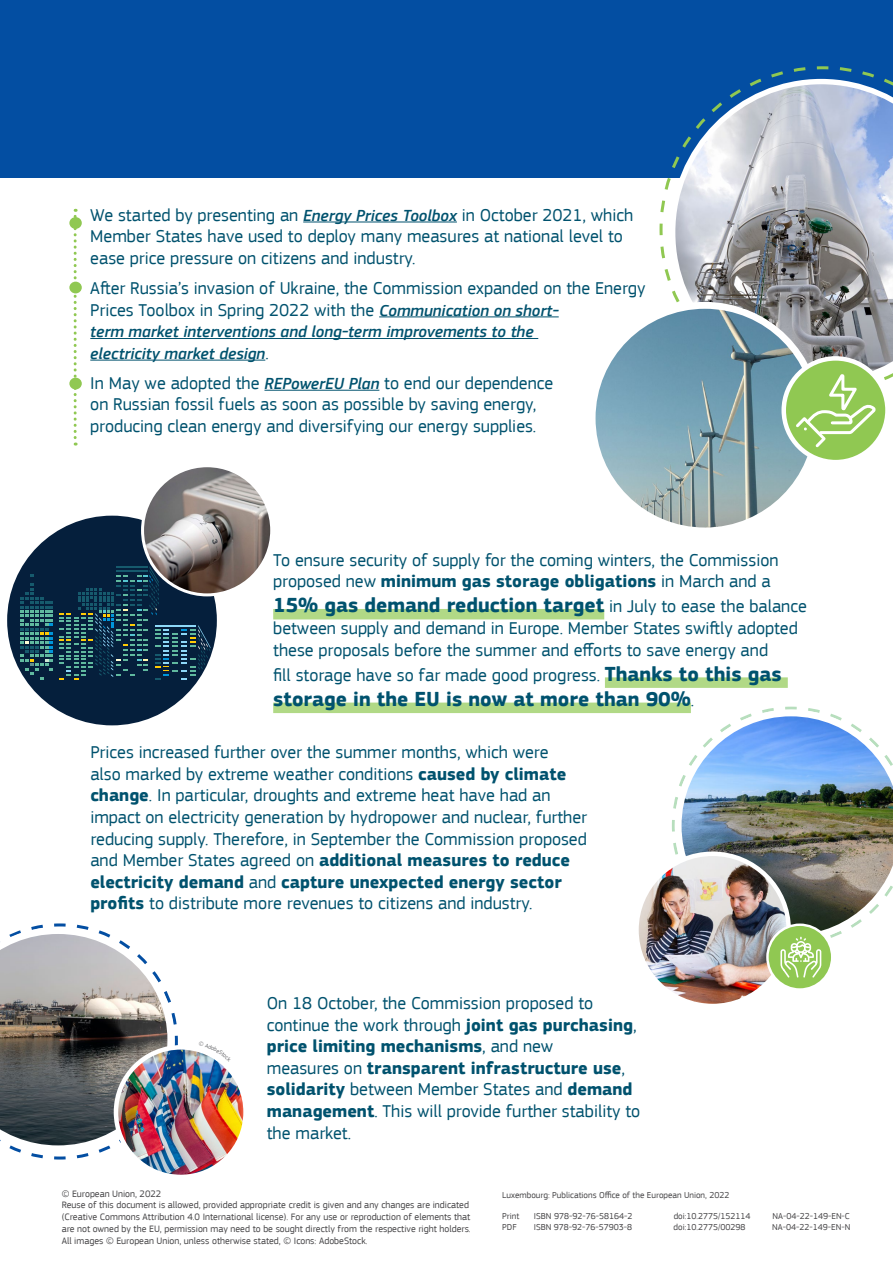
<style>
.page{position:relative;width:893px;height:1263px;background:#fff}
.page>*{position:absolute;margin:0;border:0;box-sizing:border-box;transform-origin:0 0}
.t1{font:700 21px "EC Square Sans Pro";color:#00526e}
.t2{font:18px/21.6px "EC Square Sans Pro";color:#00526e}
.t3{font:italic 500 16.5px/21.6px "EC Square Sans Pro";color:#00526e}
.t4{font:9.75px/11.7px "EC Square Sans Pro";color:#464547}
.t5{font:9px "EC Square Sans Pro";color:#464547}
.s1{font-weight:500;font-style:italic;font-size:16.5px}
.s2{font-weight:400;font-style:normal;font-size:18px}
.s3{font-weight:700}
.s4{font-weight:400;font-size:18px}
.s5{font-weight:700;font-size:21px}
</style>
<div class="page">
<div style="left:0;top:0;width:893px;height:177px;background:#034ea2"></div>
<svg style="left:658px;top:66px;width:228px;height:170px"></svg>
<svg style="left:670px;top:79px;width:223px;height:159px"></svg>
<img style="left:592px;top:305px;width:226px;height:226px;border-radius:113px">
<svg style="left:0;top:923px;width:178px;height:237px"></svg>
<img style="left:675px;top:709px;width:218px;height:125px">
<img style="left:636px;top:854px;width:153px;height:152px;border-radius:76px">
<svg style="left:767px;top:925px;width:65px;height:64px"></svg>
<img style="left:671px;top:834px;width:222px;height:143px">
<hr style="left:303px;top:221px;width:154px;height:1px;background:#00526e">
<hr style="left:379px;top:316px;width:180px;height:1px;background:#00526e">
<hr style="left:90px;top:338px;width:448px;height:1px;background:#00526e">
<hr style="left:90px;top:360px;width:175px;height:1px;background:#00526e">
<hr style="left:264px;top:390px;width:115px;height:1px;background:#00526e">
<svg style="left:74px;top:209px;width:3px;height:237px"></svg>
<div style="left:69px;top:217px;width:13px;height:12px;background:#90c852;border-radius:50%"></div>
<div style="left:69px;top:282px;width:13px;height:11px;background:#90c852;border-radius:50%"></div>
<div style="left:69px;top:378px;width:13px;height:11px;background:#90c852;border-radius:50%"></div>
<div style="left:273px;top:609px;width:331px;height:10px;background:#b1d986"></div>
<div style="left:605px;top:677px;width:183px;height:11px;background:#b1d986"></div>
<div style="left:273px;top:702px;width:418px;height:11px;background:#b1d986"></div>
<div style="left:7px;top:516px;width:210px;height:209px;background:#051f3c;border-radius:50%"></div>
<svg style="left:59px;top:566px;width:151px;height:114px"></svg>
<svg style="left:21px;top:583px;width:32px;height:96px"></svg>
<svg style="left:659px;top:238px;width:234px;height:245px;background:#93a9a1"></svg>
<img style="left:116px;top:1048px;width:127px;height:126px">
<div style="left:114px;top:1045px;width:134px;height:134px;border:4px solid #fff;border-radius:50%"></div>
<img style="left:143px;top:468px;width:126px;height:126px">
<div style="left:141px;top:464px;width:132px;height:132px;border:3px solid #fff;border-radius:50%"></div>
<svg style="left:199px;top:1048px;width:33px;height:13px"></svg>
<p class="t2" style="left:90px;top:204px;width:545px">We started by presenting an <span class="s1">Energy Prices Toolbox</span> in October 2021, which<br>Member States have used to deploy many measures at national level to ease price pressure on citizens and industry.</p>
<p class="t2" style="left:90px;top:277px;width:557px">After Russia’s invasion of Ukraine, the Commission expanded on the Energy<br>Prices Toolbox in Spring 2022 with the <span class="s1">Communication on short-</span></p>
<p class="t3" style="left:90px;top:321px;width:445px">term market interventions and long-term improvements to the electricity market design<span class="s2">.</span></p>
<p class="t2" style="left:90px;top:372px;width:464px">In May we adopted the <span class="s1">REPowerEU Plan</span> to end our dependence on Russian fossil fuels as soon as possible by saving energy, producing clean energy and diversifying our energy supplies.</p>
<p class="t2" style="left:273px;top:549px;width:507px">To ensure security of supply for the coming winters, the Commission proposed new <span class="s3">minimum gas storage obligations</span> in March and a</p>
<p class="t1" style="left:273px;top:593px;width:535px">15% gas demand reduction target <span class="s4">in July to ease the balance</span></p>
<p class="t2" style="left:273px;top:617px;width:526px">between supply and demand in Europe. Member States swiftly adopted these proposals before the summer and efforts to save energy and</p>
<p class="t2" style="left:273px;top:664px;width:510px">fill storage have so far made good progress. <span class="s5">Thanks to this gas</span></p>
<p class="t1" style="left:273px;top:686px;width:422px">storage in the EU is now at more than 90%<span class="s4">.</span></p>
<p class="t2" style="left:90px;top:741px;width:498px">Prices increased further over the summer months, which were<br>also marked by extreme weather conditions <span class="s3">caused by climate change</span>. In particular, droughts and extreme heat have had an impact on electricity generation by hydropower and nuclear, further reducing supply. Therefore, in September the Commission proposed and Member States agreed on <span class="s3">additional measures to reduce electricity demand</span> and <span class="s3">capture unexpected energy sector profits</span> to distribute more revenues to citizens and industry.</p>
<p class="t2" style="left:267px;top:992px;width:375px">On 18 October, the Commission proposed to continue the work through <span class="s3">joint gas purchasing</span>, <span class="s3">price limiting mechanisms</span>, and new<br>measures on <span class="s3">transparent infrastructure use</span>, <span class="s3">solidarity</span> between Member States and <span class="s3">demand management</span>. This will provide further stability to the market.</p>
<p class="t4" style="left:62px;top:1188px;width:411px">© European Union, 2022<br>Reuse of this document is allowed, provided appropriate credit is given and any changes are indicated (Creative Commons Attribution 4.0 International license). For any use or reproduction of elements that are not owned by the EU, permission may need to be sought directly from the respective right holders.<br>All images © European Union, unless otherwise stated, © Icons: AdobeStock.</p>
<p class="t5" style="left:502px;top:1189px;width:229px">Luxembourg: Publications Office of the European Union, 2022</p>
<p class="t5" style="left:502px;top:1211px;width:19px">Print</p>
<p class="t5" style="left:534px;top:1211px;width:100px">ISBN 978-92-76-58164-2</p>
<p class="t5" style="left:674px;top:1211px;width:78px">doi:10.2775/152114</p>
<p class="t5" style="left:772px;top:1211px;width:79px">NA-04-22-149-EN-C</p>
<p class="t5" style="left:502px;top:1222px;width:16px">PDF</p>
<p class="t5" style="left:534px;top:1222px;width:100px">ISBN 978-92-76-57903-8</p>
<p class="t5" style="left:674px;top:1222px;width:73px">doi:10.2775/00298</p>
<p class="t5" style="left:772px;top:1222px;width:80px">NA-04-22-149-EN-N</p>
</div>
